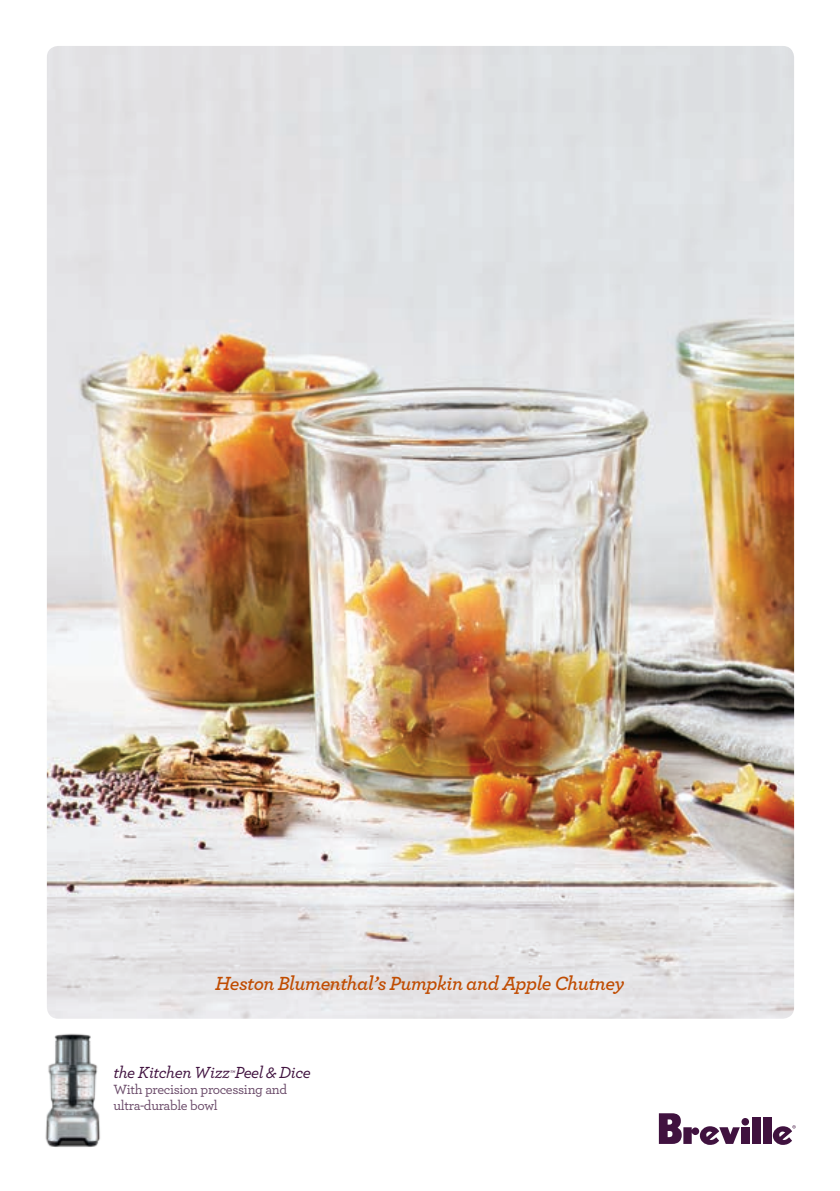
<style>
.page{position:relative;width:840px;height:1191px;background:#fff}
.page>*{position:absolute;margin:0;border:0;box-sizing:border-box;transform-origin:0 0}
.t1{font:20px "Archer Semibold LF Italic";letter-spacing:-.025em;color:#c04c01}
.t2{font:16.8px "Archer Medium LF Italic";letter-spacing:-.025em;color:#40123f}
.t3{font:14px/16px "Archer Medium LF";letter-spacing:-.025em;color:#694968}
.s1{font-size:8.2px}
</style>
<div class="page">
<img style="left:45px;top:1018px;width:63px;height:129px">
<img style="left:47px;top:46px;width:746px;height:972px">
<div style="left:762px;top:1117px;width:8px;height:27px;background:#40123f"></div>
<div style="left:751px;top:1117px;width:9px;height:27px;background:#40123f"></div>
<div style="left:741px;top:1118px;width:7px;height:7px;background:#40123f;border-radius:50%"></div>
<div style="left:740px;top:1127px;width:9px;height:17px;background:#40123f"></div>
<svg style="left:658px;top:1113px;width:81px;height:31px"></svg>
<svg style="left:772px;top:1125px;width:23px;height:19px"></svg>
<h1 class="t1" style="left:215px;top:970px;width:410px">Heston Blumenthal’s Pumpkin and Apple Chutney</h1>
<p class="t2" style="left:113px;top:1061px;width:199px">the Kitchen Wizz<span class="s1">™</span>Peel &amp; Dice</p>
<p class="t3" style="left:113px;top:1080px;width:175px">With precision processing and ultra-durable bowl</p>
</div>
